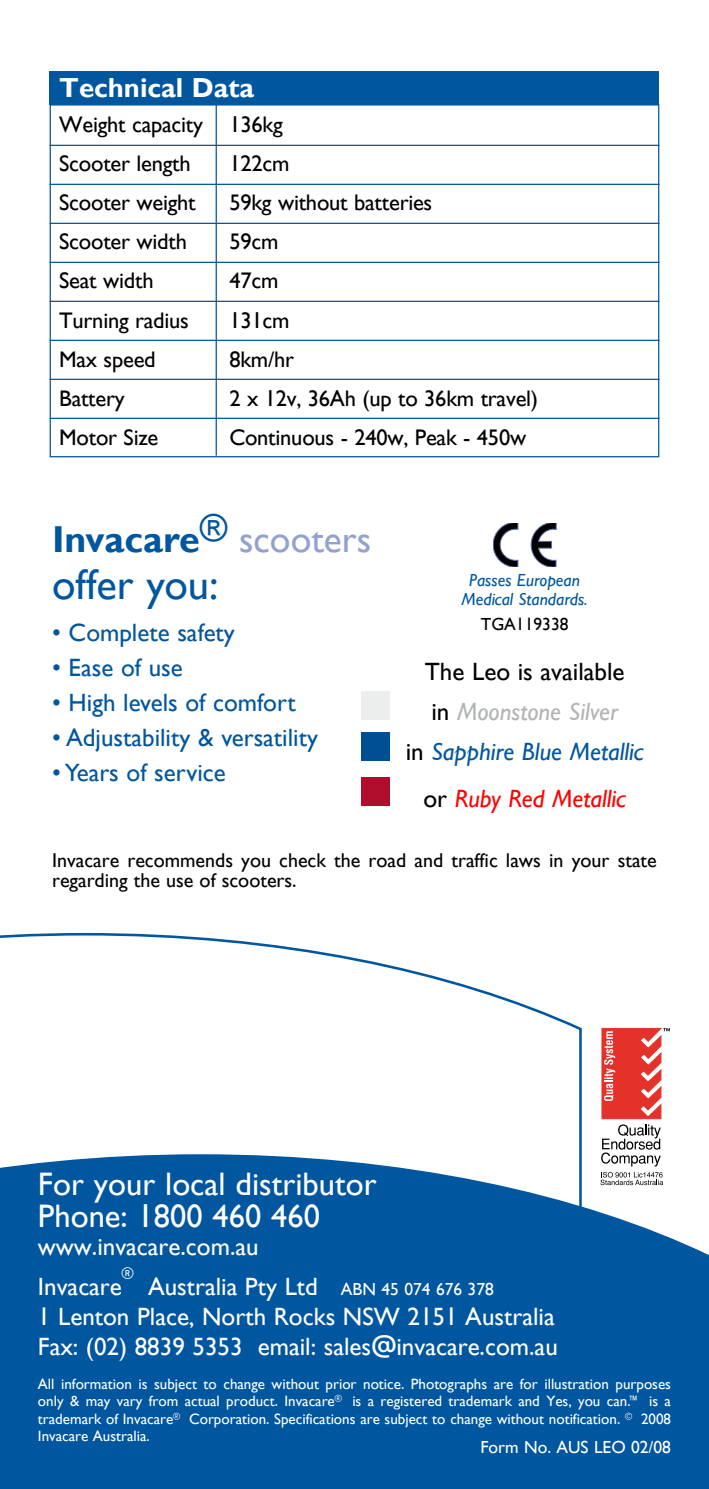
<style>
.page{position:relative;width:709px;height:1489px;background:#fff}
.page>*{position:absolute;margin:0;border:0;box-sizing:border-box;transform-origin:0 0}
.t1{font:42.5px "Gill Sans";color:#00569f}
.t2{font:700 37.5px "Gill Sans";color:#00569f}
.t3{font:32.5px/32.5px "Gill Sans";color:#fff}
.t4{font:700 27.5px "Gill Sans";color:#fff}
.t5{font:25px/40px "Gill Sans";color:#fff}
.t6{font:25px "Gill Sans";color:#00569f}
.t7{font:25px/40px "Gill Sans";color:#000;text-align:center}
.t8{font:italic 25px "Gill Sans";color:#f00}
.t9{font:22.5px/39px "Gill Sans";letter-spacing:-.01em;color:#000}
.t10{font:20px/20px "Gill Sans";color:#000}
.t11{font:italic 17.5px/19.2px "Gill Sans";color:#00569f;text-align:center}
.t12{font:17.5px "Gill Sans";color:#fff}
.t13{font:17.5px "Gill Sans";color:#000}
.t14{font:15px/17.5px "Gill Sans";color:#fff;text-align:justify}
.s1{font-weight:400;color:#92a2cd}
.s2{font-style:italic;color:#b1b3b4}
.s3{font-style:italic;color:#00569f}
.s4{font-style:normal;color:#000}
.s5{font-size:17.5px}
</style>
<div class="page">
<svg style="left:0;top:933px;width:582px;height:221px"></svg>
<div style="left:0;top:1154px;width:709px;height:334px;background:#00569f"></div>
<div style="left:598px;top:1024px;width:75px;height:164px;background:#fff"></div>
<svg style="left:600px;top:1028px;width:70px;height:157px"></svg>
<div style="left:50px;top:71px;width:609px;height:33px;background:#00569f"></div>
<hr style="left:216px;top:97px;width:1px;height:358px;background:#00569f">
<hr style="left:50px;top:145px;width:609px;height:1px;background:#00569f">
<hr style="left:50px;top:184px;width:609px;height:1px;background:#00569f">
<hr style="left:50px;top:223px;width:609px;height:1px;background:#00569f">
<hr style="left:50px;top:262px;width:609px;height:1px;background:#00569f">
<hr style="left:50px;top:301px;width:609px;height:1px;background:#00569f">
<hr style="left:50px;top:340px;width:609px;height:1px;background:#00569f">
<hr style="left:50px;top:379px;width:609px;height:1px;background:#00569f">
<hr style="left:50px;top:417px;width:609px;height:2px;background:#00569f">
<svg style="left:531px;top:523px;width:25px;height:43px"></svg>
<svg style="left:493px;top:523px;width:25px;height:43px"></svg>
<div style="left:361px;top:691px;width:29px;height:29px;background:#eceded"></div>
<div style="left:361px;top:731px;width:29px;height:29px;background:#004f92"></div>
<div style="left:361px;top:777px;width:29px;height:28px;background:#b00c2c"></div>
<h3 class="t4" style="left:59px;top:72px;width:196px">Technical Data</h3>
<h3 class="t9" style="left:59px;top:105px;width:225px">Weight capacity 136kg<br>Scooter length</h3>
<h3 class="t9" style="left:229px;top:144px;width:62px">122cm</h3>
<h3 class="t9" style="left:59px;top:183px;width:138px">Scooter weight</h3>
<h3 class="t9" style="left:229px;top:183px;width:204px">59kg without batteries</h3>
<h3 class="t9" style="left:59px;top:222px;width:129px">Scooter width</h3>
<h3 class="t9" style="left:229px;top:222px;width:51px">59cm</h3>
<h3 class="t9" style="left:59px;top:261px;width:96px">Seat width</h3>
<h3 class="t9" style="left:229px;top:261px;width:51px">47cm</h3>
<h3 class="t9" style="left:59px;top:300px;width:131px">Turning radius</h3>
<h3 class="t9" style="left:229px;top:300px;width:62px">131cm</h3>
<h3 class="t9" style="left:59px;top:339px;width:98px">Max speed</h3>
<h3 class="t9" style="left:229px;top:339px;width:66px">8km/hr</h3>
<h3 class="t9" style="left:59px;top:379px;width:67px">Battery</h3>
<h3 class="t9" style="left:229px;top:379px;width:310px">2 x 12v, 36Ah (up to 36km travel)</h3>
<h3 class="t9" style="left:59px;top:418px;width:101px">Motor Size</h3>
<h3 class="t9" style="left:229px;top:418px;width:298px">Continuous - 240w, Peak - 450w</h3>
<h2 class="t2" style="left:52px;top:516px;width:320px">Invacare<sup>®</sup> <span class="s1">scooters</span></h2>
<h1 class="t1" style="left:52px;top:560px;width:168px">offer you:</h1>
<h3 class="t6" style="left:52px;top:618px;width:184px">• Complete safety</h3>
<h3 class="t6" style="left:52px;top:653px;width:132px">• Ease of use</h3>
<h3 class="t6" style="left:52px;top:688px;width:245px">• High levels of comfort</h3>
<h3 class="t6" style="left:52px;top:723px;width:267px">• Adjustability &amp; versatility</h3>
<h3 class="t6" style="left:52px;top:758px;width:175px">• Years of service</h3>
<p class="t11" style="left:461px;top:570px;width:128px">Passes European<br>Medical Standards.</p>
<p class="t13" style="left:481px;top:613px;width:89px">TGA119338</p>
<h3 class="t7" style="left:406px;top:651px;width:239px">The Leo is available<br>in <span class="s2">Moonstone Silver<br></span>in <span class="s3">Sapphire Blue Metallic</span></h3>
<h3 class="t8" style="left:423px;top:784px;width:204px"><span class="s4">or</span> Ruby Red Metallic</h3>
<h3 class="t10" style="left:52px;top:850px;width:606px">Invacare recommends you check the road and traffic laws in your state regarding the use of scooters.</h3>
<h3 class="t3" style="left:38px;top:1167px;width:340px">For your local distributor<br>Phone: 1800 460 460</h3>
<h3 class="t5" style="left:38px;top:1226px;width:457px">www.invacare.com.au<br>Invacare® Australia Pty Ltd <span class="s5">ABN 45 074 676 378</span></h3>
<h3 class="t5" style="left:38px;top:1301px;width:521px;line-height:30px">1 Lenton Place, North Rocks NSW 2151 Australia<br>Fax: (02) 8839 5353 email: sales@invacare.com.au</h3>
<p class="t14" style="left:38px;top:1374px;width:634px">All information is subject to change without prior notice. Photographs are for illustration purposes only &amp; may vary from actual product. Invacare® is a registered trademark and Yes, you can.™ is a trademark of Invacare® Corporation. Specifications are subject to change without notification. © 2008<br>Invacare Australia.</p>
<p class="t12" style="left:480px;top:1436px;width:192px">Form No. AUS LEO 02/08</p>
</div>
